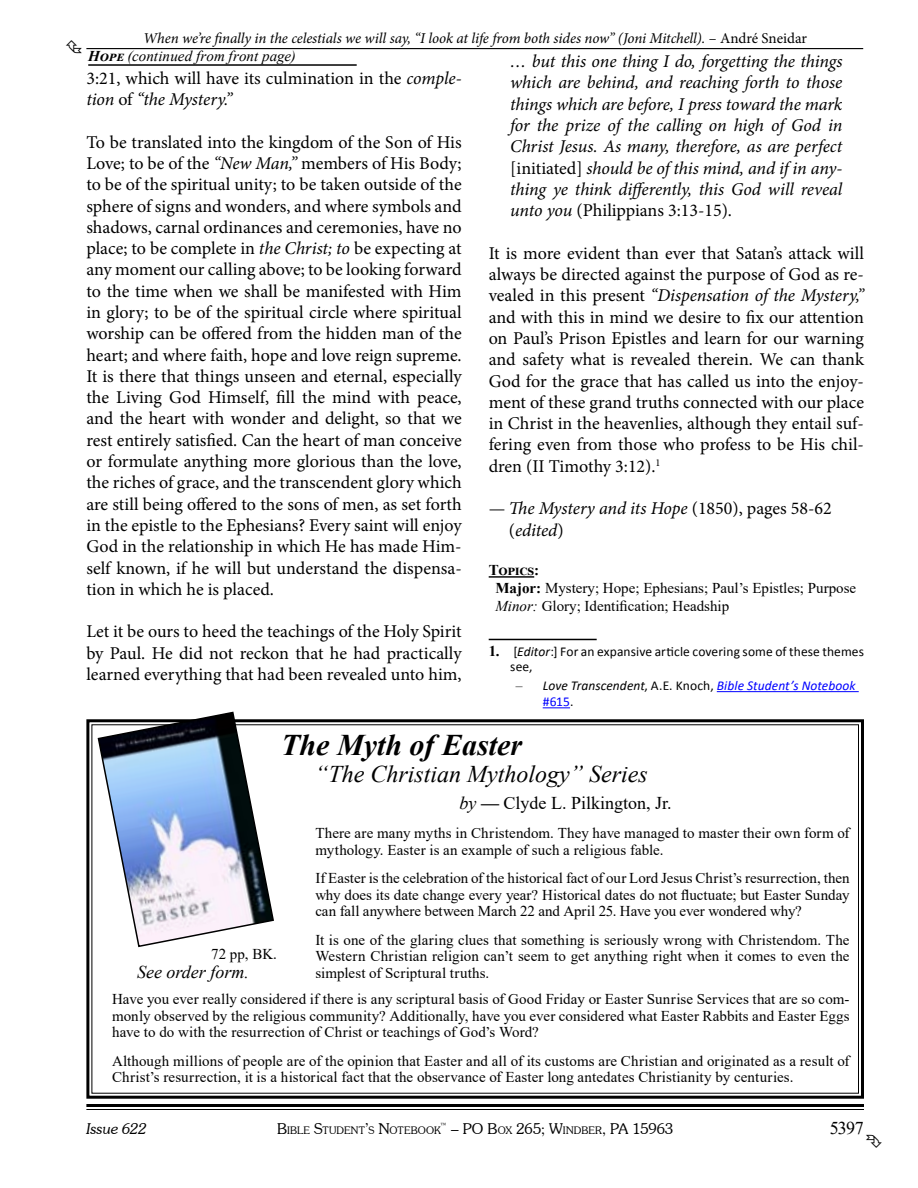
<style>
.page{position:relative;width:918px;height:1188px;background:#fff}
.page>*{position:absolute;margin:0;border:0;box-sizing:border-box;transform-origin:0 0}
.t1{font:italic 700 30px "Times New Roman";color:#000}
.t2{font:italic 24px "Times New Roman";color:#000}
.t3{font:18px/21.3px "Minion Pro";color:#000;text-align:justify}
.t4{font:italic 18px/21.3px "Minion Pro";letter-spacing:-.01em;color:#000;text-align:justify}
.t5{font:18px "Times New Roman";color:#000}
.t6{font:italic 18px "Times New Roman";color:#000}
.t7{font:15px/16.5px "Times New Roman";letter-spacing:.005em;color:#000}
.t8{font:italic 15px "Minion Pro";letter-spacing:-.01em;color:#000}
.t9{font:italic 15px "Times New Roman";letter-spacing:.005em;color:#000}
.t10{font:300 15px "Souvenir IT Cby BT";color:#000}
.t11{font:italic 300 15px "Souvenir IT Cby BT";color:#000}
.t12{font:13.5px/15px "Calibri";letter-spacing:.005em;color:#000}
.t13{font:italic 13.5px/16.2px "Calibri";color:#00f}
.t14{font:300 10.5px "Souvenir IT Cby BT";letter-spacing:.015em;color:#000}
.t15{font:300 8.7px "Souvenir IT Cby BT";color:#000}
.s1{font-style:normal}
.s2{font-weight:700}
.s3{font-style:italic}
.s4{font-family:"Times New Roman";font-weight:700;font-size:15px}
.s5{font-family:"Times New Roman";font-style:normal;color:#000}
.s6{color:#000}
.s7{font-style:normal;color:#000}
.s8{font-size:15px}
.s9{font-size:10.5px}
</style>
<div class="page">
<hr style="left:86px;top:1104px;width:778px;height:3px;background:#000">
<hr style="left:86px;top:1109px;width:778px;height:1px;background:#000">
<hr style="left:86px;top:48px;width:777px;height:1px;background:#000">
<hr style="left:88px;top:64px;width:269px;height:2px;background:#000">
<hr style="left:489px;top:576px;width:45px;height:2px;background:#000">
<hr style="left:489px;top:639px;width:108px;height:1px;background:#000">
<hr style="left:717px;top:691px;width:142px;height:1px;background:#00f">
<svg style="left:543px;top:707px;width:27px;height:1px"></svg>
<svg style="left:86px;top:719px;width:778px;height:380px"></svg>
<svg style="left:97px;top:711px;width:178px;height:237px"></svg>
<p class="t8" style="left:143px;top:28px;width:665px">When we’re finally in the celestials we will say, “I look at life from both sides now” (Joni Mitchell). <span class="s1">– André Sneidar</span></p>
<p class="t9" style="left:88px;top:45px;width:209px"><span class="s2">Hope</span> (continued from front page)</p>
<p class="t3" style="left:86px;top:67px;width:377px">3:21, which will have its culmination in the <span class="s3">comple&shy;tion</span> of <span class="s3">“the Mystery.”</span></p>
<p class="t3" style="left:86px;top:131px;width:377px">To be translated into the kingdom of the Son of His Love; to be of the <span class="s3">“New Man,”</span> members of His Body; to be of the spiritual unity; to be taken outside of the sphere of signs and wonders, and where symbols and shadows, carnal ordinances and ceremonies, have no place; to be complete in <span class="s3">the Christ; to</span> be expecting at any moment our calling above; to be looking forward to the time when we shall be manifested with Him in glory; to be of the spiritual circle where spiritual worship can be offered from the hidden man of the heart; and where faith, hope and love reign supreme.<br>It is there that things unseen and eternal, especially the Living God Himself, fill the mind with peace, and the heart with wonder and delight, so that we rest entirely satisfied. Can the heart of man conceive or formulate anything more glorious than the love, the riches of grace, and the transcendent glory which are still being offered to the sons of men, as set forth in the epistle to the Ephesians? Every saint will enjoy God in the relationship in which He has made Him&shy;self known, if he will but understand the dispensa&shy;tion in which he is placed.</p>
<p class="t3" style="left:86px;top:621px;width:377px">Let it be ours to heed the teachings of the Holy Spirit by Paul. He did not reckon that he had practically learned everything that had been revealed unto him,</p>
<p class="t4" style="left:510px;top:51px;width:334px">… but this one thing I do, forgetting the things which are behind, and reaching forth to those things which are before, I press toward the mark for the prize of the calling on high of God in Christ Jesus. As many, therefore, as are perfect <span class="s1">[initiated]</span> should be of this mind, and if in any&shy;thing ye think differently, this God will reveal unto you <span class="s1">(Philippians 3:13-15).</span></p>
<p class="t3" style="left:489px;top:242px;width:377px">It is more evident than ever that Satan’s attack will always be directed against the purpose of God as re&shy;vealed in this present <span class="s3">“Dispensation of the Mystery,” </span>and with this in mind we desire to fix our attention on Paul’s Prison Epistles and learn for our warning and safety what is revealed therein. We can thank God for the grace that has called us into the enjoy&shy;ment of these grand truths connected with our place in Christ in the heavenlies, although they entail suf&shy;fering even from those who profess to be His chil&shy;dren (II Timothy 3:12).<sup>1</sup></p>
<p class="t4" style="left:509px;top:498px;width:324px;text-indent:-20px"><span class="s1">—</span> The Mystery and its Hope <span class="s1">(1850), pages 58-62 (</span>edited<span class="s1">)</span></p>
<p class="t7" style="left:495px;top:561px;width:362px;line-height:18px;text-indent:-7px"><span class="s2">Topics:<br>Major:</span> Mystery; Hope; Ephesians; Paul’s Epistles; Purpose<br><span class="s3">Minor:</span> Glory; Identification; Headship</p>
<p class="t12" style="left:510px;top:643px;width:355px;text-indent:-22px"><span class="s4">1.</span> [<span class="s3">Editor</span>:] For an expansive article covering some of these themes see,</p>
<p class="t13" style="left:543px;top:677px;width:315px;text-indent:-27px"><span class="s5">–</span> <span class="s6">Love Transcendent</span><span class="s7">, A.E. Knoch,</span> Bible Student’s Notebook <span class="s1">#615</span><span class="s7">.</span></p>
<h1 class="t1" style="left:281px;top:724px;width:242px">The Myth of Easter</h1>
<h2 class="t2" style="left:315px;top:757px;width:334px">“The Christian Mythology” Series</h2>
<p class="t5" style="left:460px;top:791px;width:214px"><span class="s3">by</span> <span class="s2">—</span> Clyde L. Pilkington, Jr.</p>
<p class="t7" style="left:315px;top:824px;width:536px">There are many myths in Christendom. They have managed to master their own form of mythology. Easter is an example of such a religious fable.</p>
<p class="t7" style="left:315px;top:870px;width:536px;text-align:justify">If Easter is the celebration of the historical fact of our Lord Jesus Christ’s resurrection, then why does its date change every year? Historical dates do not fluctuate; but Easter Sunday can fall anywhere between March 22 and April 25. Have you ever wondered why?</p>
<p class="t7" style="left:315px;top:931px;width:536px">It is one of the glaring clues that something is seriously wrong with Christendom. The<br>Western Christian religion can’t seem to get anything right when it comes to even the</p>
<p class="t7" style="left:211px;top:945px;width:67px">72 pp, BK.</p>
<p class="t6" style="left:137px;top:960px;width:113px">See order form.</p>
<p class="t7" style="left:112px;top:960px;width:739px;line-height:26px;text-indent:203px">simplest of Scriptural truths.<br>Have you ever really considered if there is any scriptural basis of Good Friday or Easter Sunrise Services that are so com-</p>
<p class="t7" style="left:112px;top:1007px;width:739px">monly observed by the religious community? Additionally, have you ever considered what Easter Rabbits and Easter Eggs have to do with the resurrection of Christ or teachings of God’s Word?</p>
<p class="t7" style="left:112px;top:1052px;width:739px">Although millions of people are of the opinion that Easter and all of its customs are Christian and originated as a result of<br>Christ’s resurrection, it is a historical fact that the observance of Easter long antedates Christianity by centuries.</p>
<p class="t14" style="left:277px;top:1124px;width:165px"><span class="s8">B</span>IBLE <span class="s8">S</span>TUDENT<span class="s8">’</span>S <span class="s8">N</span>OTEBOOK</p>
<p class="t5" style="left:830px;top:1115px;width:36px">5397</p>
<p class="t15" style="left:440px;top:1121px;width:9px">™</p>
<p class="t11" style="left:86px;top:1119px;width:62px">Issue 622</p>
<p class="t10" style="left:451px;top:1119px;width:224px">– PO B<span class="s9">OX</span> 265; W<span class="s9">INDBER</span>, PA 15963</p>
</div>
